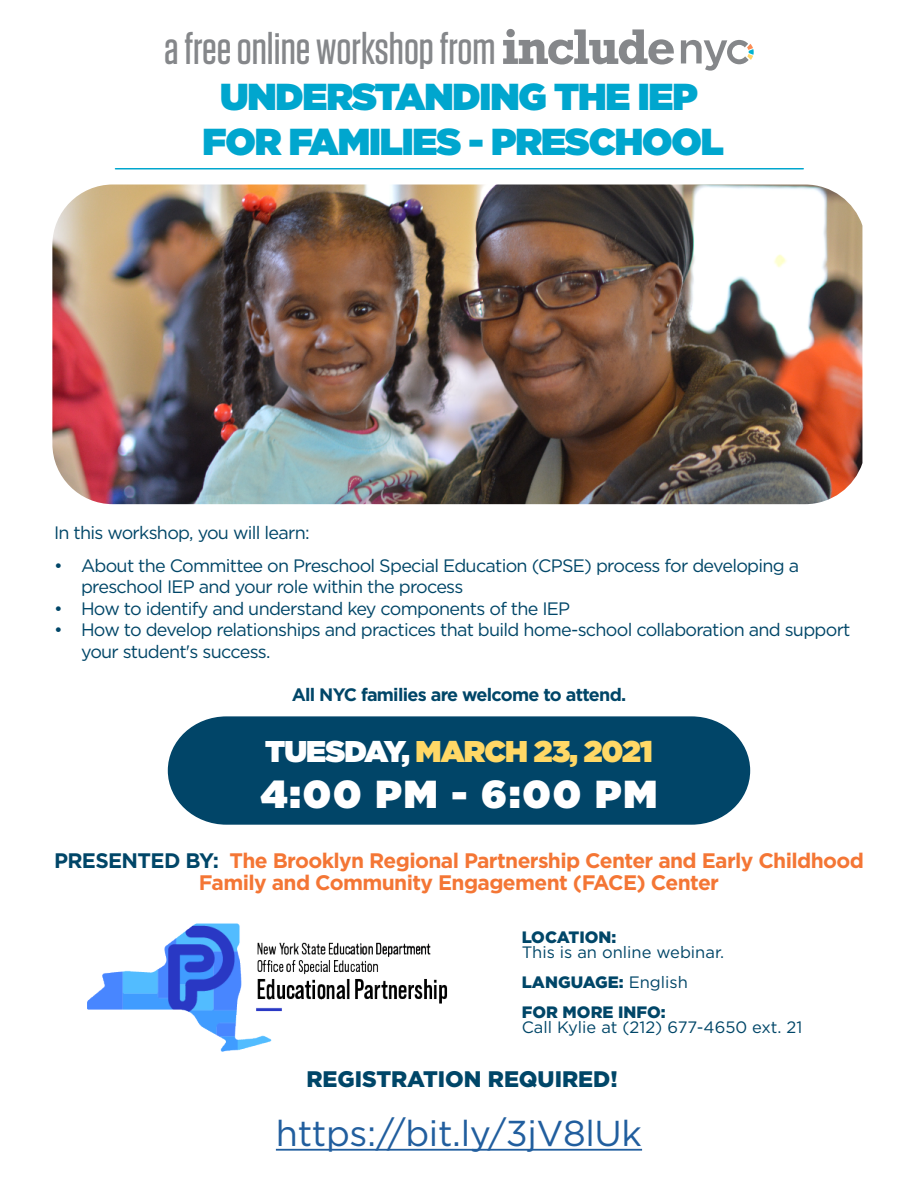
<style>
.page{position:relative;width:918px;height:1188px;background:#fff}
.page>*{position:absolute;margin:0;border:0;box-sizing:border-box;transform-origin:0 0}
.t1{font:500 45.3px "Tungsten";color:#85878a}
.t2{font:900 39px "Gotham";letter-spacing:.05em;color:#fff}
.t3{font:900 37.5px/45px "Gotham";letter-spacing:-.03em;color:#00a6ce;text-align:center}
.t4{font:36px "Gotham";letter-spacing:-.01em;color:#215e9e}
.t5{font:900 30px "Gotham";letter-spacing:-.03em;color:#ffd866}
.t6{font:900 22.5px "Gotham";color:#004668}
.t7{font:700 21px/22.5px "Gotham";letter-spacing:-.03em;color:#f47635;text-align:center}
.t8{font:18px/21.6px "Gotham";letter-spacing:-.04em;color:#004668}
.t9{font:700 18px "Gotham";letter-spacing:-.04em;color:#004668}
.t10{font:16.5px/30px "Gotham";color:#004668}
.t11{font:900 16.5px "Gotham";color:#004668}
.s1{color:#fff}
.s2{color:#004668}
.s3{font-weight:900}
</style>
<div class="page">
<div style="left:168px;top:716px;width:582px;height:109px;background:#014568"></div>
<hr style="left:276px;top:1149px;width:366px;height:2px;background:#215e9e">
<svg style="left:503px;top:29px;width:171px;height:36px"></svg>
<svg style="left:681px;top:40px;width:73px;height:31px"></svg>
<hr style="left:116px;top:168px;width:687px;height:2px;background:#00a6ce">
<img style="left:52px;top:184px;width:810px;height:320px">
<img style="left:87px;top:923px;width:361px;height:129px">
<h1 class="t1" style="left:164px;top:24px;width:333px">a free online workshop from</h1>
<h3 class="t3" style="left:203px;top:74px;width:523px">UNDERSTANDING THE IEP<br>FOR FAMILIES - PRESCHOOL</h3>
<p class="t8" style="left:54px;top:521px;width:257px">In this workshop, you will learn:</p>
<p class="t8" style="left:81px;top:554px;width:720px;text-indent:-27px">• About the Committee on Preschool Special Education (CPSE) process for developing a preschool IEP and your role within the process</p>
<p class="t8" style="left:54px;top:597px;width:518px">• How to identify and understand key components of the IEP</p>
<p class="t8" style="left:81px;top:619px;width:771px;text-indent:-27px">• How to develop relationships and practices that build home-school collaboration and support your student's success.</p>
<p class="t9" style="left:292px;top:683px;width:336px">All NYC families are welcome to attend.</p>
<h3 class="t5" style="left:265px;top:729px;width:389px"><span class="s1">TUESDAY,</span> MARCH 23, 2021</h3>
<h2 class="t2" style="left:261px;top:767px;width:398px">4:00 PM - 6:00 PM</h2>
<p class="t7" style="left:54px;top:849px;width:811px"><span class="s2">PRESENTED BY:</span> The Brooklyn Regional Partnership Center and Early Childhood<br>Family and Community Engagement (FACE) Center</p>
<p class="t11" style="left:522px;top:926px;width:96px">LOCATION:</p>
<p class="t10" style="left:522px;top:937px;width:204px">This is an online webinar.<br><span class="s3">LANGUAGE:</span> English<br><span class="s3">FOR MORE INFO:</span></p>
<p class="t10" style="left:522px;top:1012px;width:282px">Call Kylie at (212) 677-4650 ext. 21</p>
<p class="t6" style="left:306px;top:1063px;width:313px">REGISTRATION REQUIRED!</p>
<h3 class="t4" style="left:276px;top:1110px;width:368px">https://bit.ly/3jV8lUk</h3>
</div>
